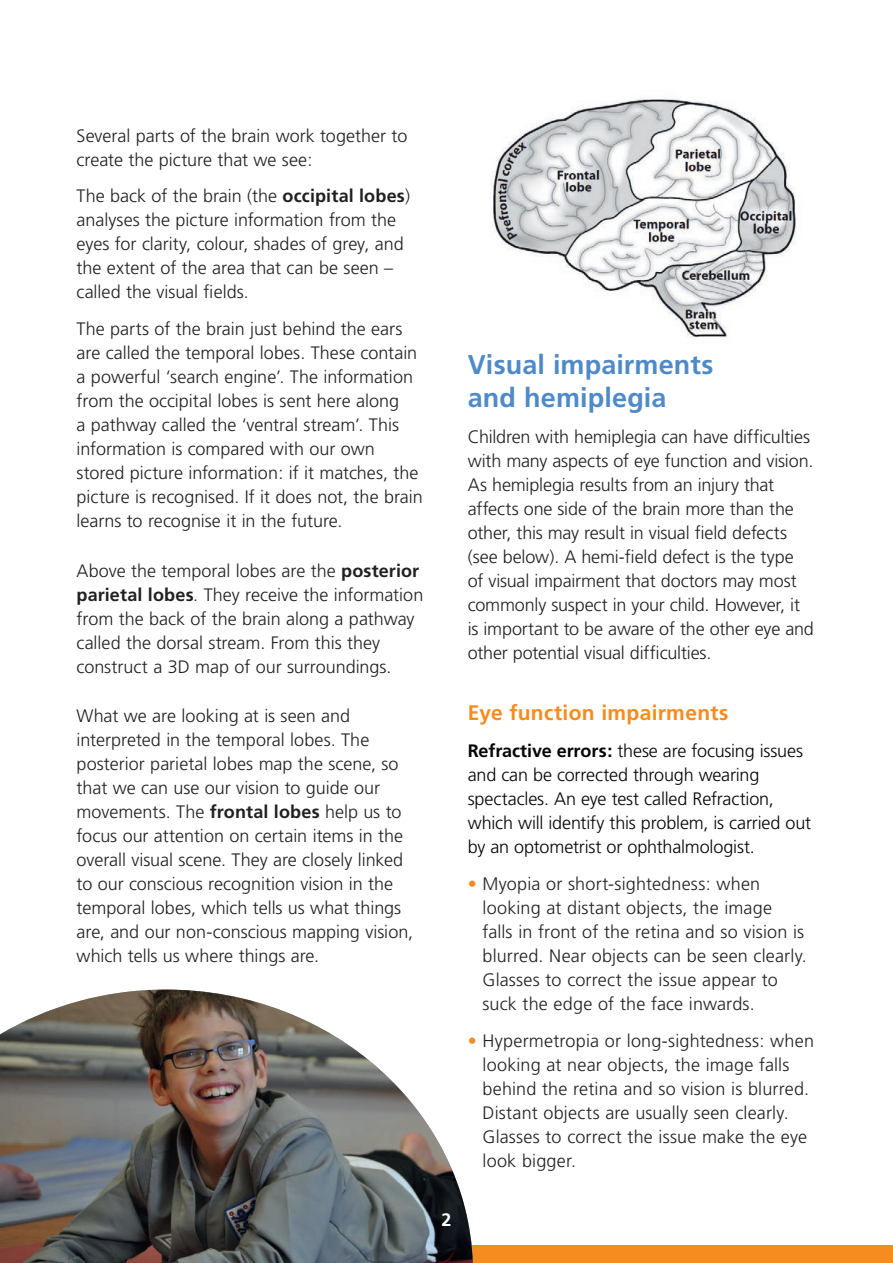
<style>
.page{position:relative;width:893px;height:1263px;background:#fff}
.page>*{position:absolute;margin:0;border:0;box-sizing:border-box;transform-origin:0 0}
.t1{font:700 27px/33px "Frutiger";letter-spacing:.005em;color:#4f8ac8}
.t2{font:700 21px "Frutiger";letter-spacing:.015em;color:#f68b1f}
.t3{font:300 18px/24px "Frutiger";color:#231f20}
.t4{font:300 18px/24px "Frutiger";letter-spacing:-.01em;color:#030505}
.t5{font:700 18px "Frutiger";color:#fff}
.s1{font-weight:700}
.s2{color:#f68b1f}
</style>
<div class="page">
<div style="left:0;top:1246px;width:893px;height:17px;background:#f68b1f"></div>
<img style="left:0;top:989px;width:473px;height:274px">
<img style="left:492px;top:97px;width:305px;height:241px">
<p class="t3" style="left:77px;top:123px;width:332px">Several parts of the brain work together to create the picture that we see:</p>
<p class="t3" style="left:77px;top:184px;width:335px">The back of the brain (the <span class="s1">occipital lobes</span>) analyses the picture information from the eyes for clarity, colour, shades of grey, and the extent of the area that can be seen – called the visual fields.</p>
<p class="t3" style="left:77px;top:317px;width:348px">The parts of the brain just behind the ears are called the temporal lobes. These contain a powerful ‘search engine’. The information from the occipital lobes is sent here along<br>a pathway called the ‘ventral stream’. This information is compared with our own stored picture information: if it matches, the picture is recognised. If it does not, the brain learns to recognise it in the future.</p>
<p class="t3" style="left:77px;top:558px;width:348px">Above the temporal lobes are the <span class="s1">posterior parietal lobes</span>. They receive the information from the back of the brain along a pathway called the dorsal stream. From this they construct a 3D map of our surroundings.</p>
<p class="t3" style="left:77px;top:704px;width:338px">What we are looking at is seen and interpreted in the temporal lobes. The posterior parietal lobes map the scene, so that we can use our vision to guide our movements. The <span class="s1">frontal lobes</span> help us to focus our attention on certain items in the overall visual scene. They are closely linked to our conscious recognition vision in the temporal lobes, which tells us what things are, and our non-conscious mapping vision, which tells us where things are.</p>
<p class="t5" style="left:441px;top:1209px;width:12px">2</p>
<h1 class="t1" style="left:468px;top:347px;width:247px">Visual impairments and hemiplegia</h1>
<p class="t3" style="left:468px;top:425px;width:348px">Children with hemiplegia can have difficulties with many aspects of eye function and vision.<br>As hemiplegia results from an injury that affects one side of the brain more than the other, this may result in visual field defects (see below). A hemi-field defect is the type<br>of visual impairment that doctors may most commonly suspect in your child. However, it is important to be aware of the other eye and other potential visual difficulties.</p>
<p class="t2" style="left:468px;top:701px;width:262px">Eye function impairments</p>
<p class="t4" style="left:468px;top:739px;width:345px"><span class="s1">Refractive errors:</span> these are focusing issues and can be corrected through wearing spectacles. An eye test called Refraction, which will identify this problem, is carried out by an optometrist or ophthalmologist.</p>
<p class="t3" style="left:482px;top:871px;width:326px;text-indent:-15px"><span class="s2">•</span> Myopia or short-sightedness: when looking at distant objects, the image<br>falls in front of the retina and so vision is blurred. Near objects can be seen clearly.<br>Glasses to correct the issue appear to suck the edge of the face inwards.</p>
<p class="t3" style="left:482px;top:1028px;width:333px;text-indent:-15px"><span class="s2">•</span> Hypermetropia or long-sightedness: when looking at near objects, the image falls behind the retina and so vision is blurred.<br>Distant objects are usually seen clearly.<br>Glasses to correct the issue make the eye look bigger.</p>
</div>
